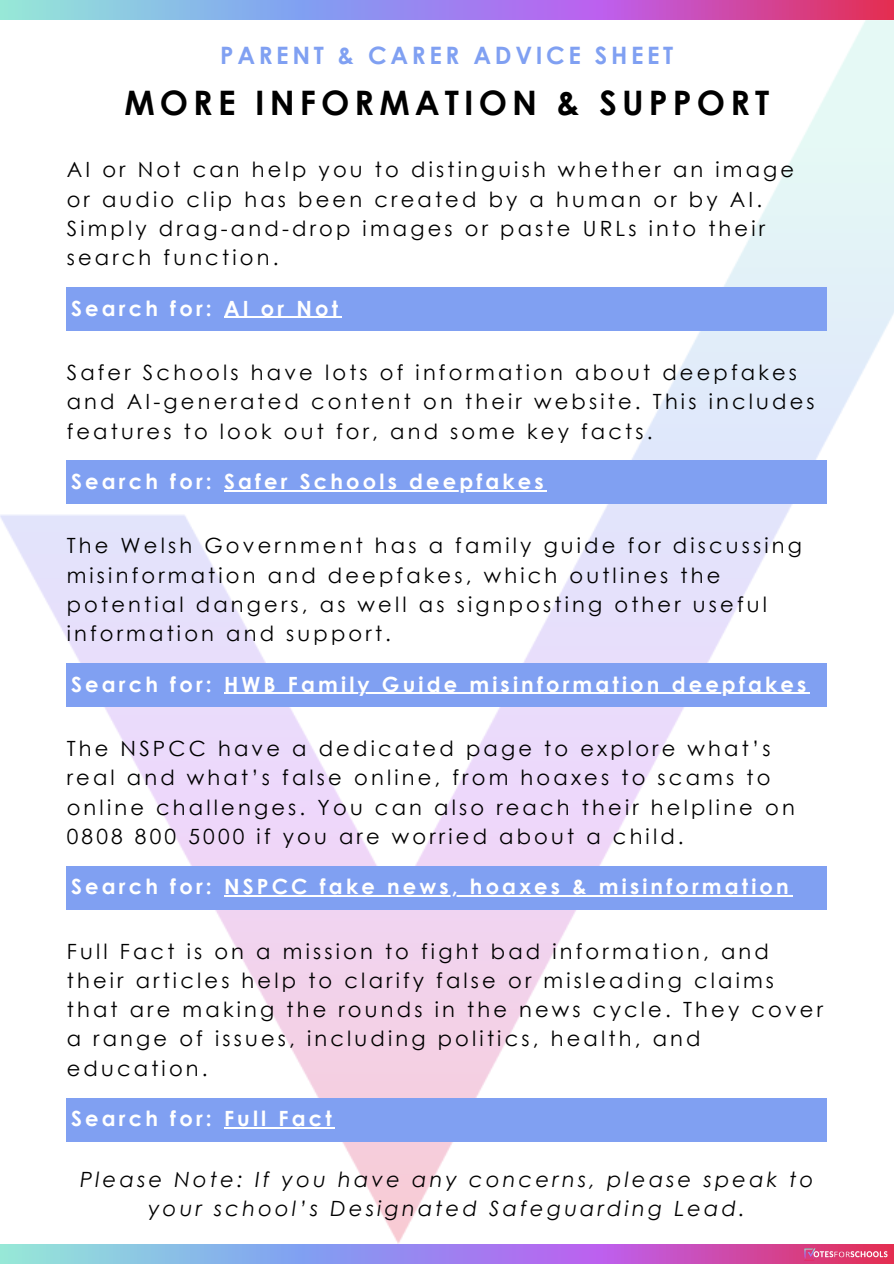
<style>
.page{position:relative;width:894px;height:1264px;background:#fff}
.page>*{position:absolute;margin:0;border:0;box-sizing:border-box;transform-origin:0 0}
.t1{font:700 33.75px "Century Gothic";letter-spacing:.15em;color:#000}
.t2{font:700 24px "Century Gothic";letter-spacing:.15em;color:#80a0f2}
.t3{font:21px/29.2px "Century Gothic";letter-spacing:.15em;color:#000}
.t4{font:700 21px "Century Gothic";letter-spacing:.15em;color:#fff}
.t5{font:italic 21px/29.2px "Century Gothic";letter-spacing:.15em;color:#000;text-align:center}
</style>
<div class="page">
<img style="left:0;top:20px;width:893px;height:1223px">
<svg style="left:0;top:0;width:893px;height:20px;background:#a884d1"></svg>
<svg style="left:0;top:1244px;width:893px;height:19px;background:#a489d8"></svg>
<img style="left:804px;top:1247px;width:83px;height:13px">
<div style="left:67px;top:866px;width:759px;height:43px;background:#80a0f2"></div>
<hr style="left:224px;top:895px;width:567px;height:1px;background:#fff">
<div style="left:67px;top:663px;width:759px;height:43px;background:#80a0f2"></div>
<hr style="left:224px;top:692px;width:585px;height:2px;background:#fff">
<div style="left:67px;top:461px;width:759px;height:43px;background:#80a0f2"></div>
<hr style="left:224px;top:490px;width:323px;height:1px;background:#fff">
<div style="left:67px;top:287px;width:759px;height:43px;background:#80a0f2"></div>
<hr style="left:224px;top:317px;width:117px;height:1px;background:#fff">
<div style="left:67px;top:1097px;width:759px;height:43px;background:#80a0f2"></div>
<hr style="left:224px;top:1127px;width:111px;height:1px;background:#fff">
<h1 class="t2" style="left:220px;top:40px;width:454px">PARENT &amp; CARER ADVICE SHEET</h1>
<h2 class="t1" style="left:124px;top:81px;width:646px">MORE INFORMATION &amp; SUPPORT</h2>
<p class="t3" style="left:67px;top:154px;width:728px">AI or Not can help you to distinguish whether an image or audio clip has been created by a human or by AI.<br>Simply drag-and-drop images or paste URLs into their search function.</p>
<p class="t4" style="left:71px;top:294px;width:268px">Search for: AI or Not</p>
<h3 class="t3" style="left:67px;top:357px;width:749px">Safer Schools have lots of information about deepfakes and AI-generated content on their website. This includes features to look out for, and some key facts.</h3>
<h3 class="t4" style="left:71px;top:468px;width:142px">Search for:</h3>
<p class="t4" style="left:224px;top:468px;width:321px">Safer Schools deepfakes</p>
<p class="t3" style="left:67px;top:530px;width:736px">The Welsh Government has a family guide for discussing misinformation and deepfakes, which outlines the potential dangers, as well as signposting other useful information and support.</p>
<p class="t4" style="left:71px;top:670px;width:142px">Search for:</p>
<h3 class="t4" style="left:224px;top:670px;width:583px">HWB Family Guide misinformation deepfakes</h3>
<h3 class="t3" style="left:67px;top:733px;width:729px">The NSPCC have a dedicated page to explore what’s real and what’s false online, from hoaxes to scams to online challenges. You can also reach their helpline on 0808 800 5000 if you are worried about a child.</h3>
<h3 class="t4" style="left:71px;top:873px;width:142px">Search for:</h3>
<p class="t4" style="left:224px;top:873px;width:566px">NSPCC fake news, hoaxes &amp; misinformation</p>
<p class="t3" style="left:67px;top:935px;width:757px">Full Fact is on a mission to fight bad information, and their articles help to clarify false or misleading claims that are making the rounds in the news cycle. They cover a range of issues, including politics, health, and education.</p>
<p class="t4" style="left:71px;top:1104px;width:262px">Search for: Full Fact</p>
<p class="t5" style="left:80px;top:1163px;width:734px">Please Note: If you have any concerns, please speak to your school’s Designated Safeguarding Lead.</p>
</div>
